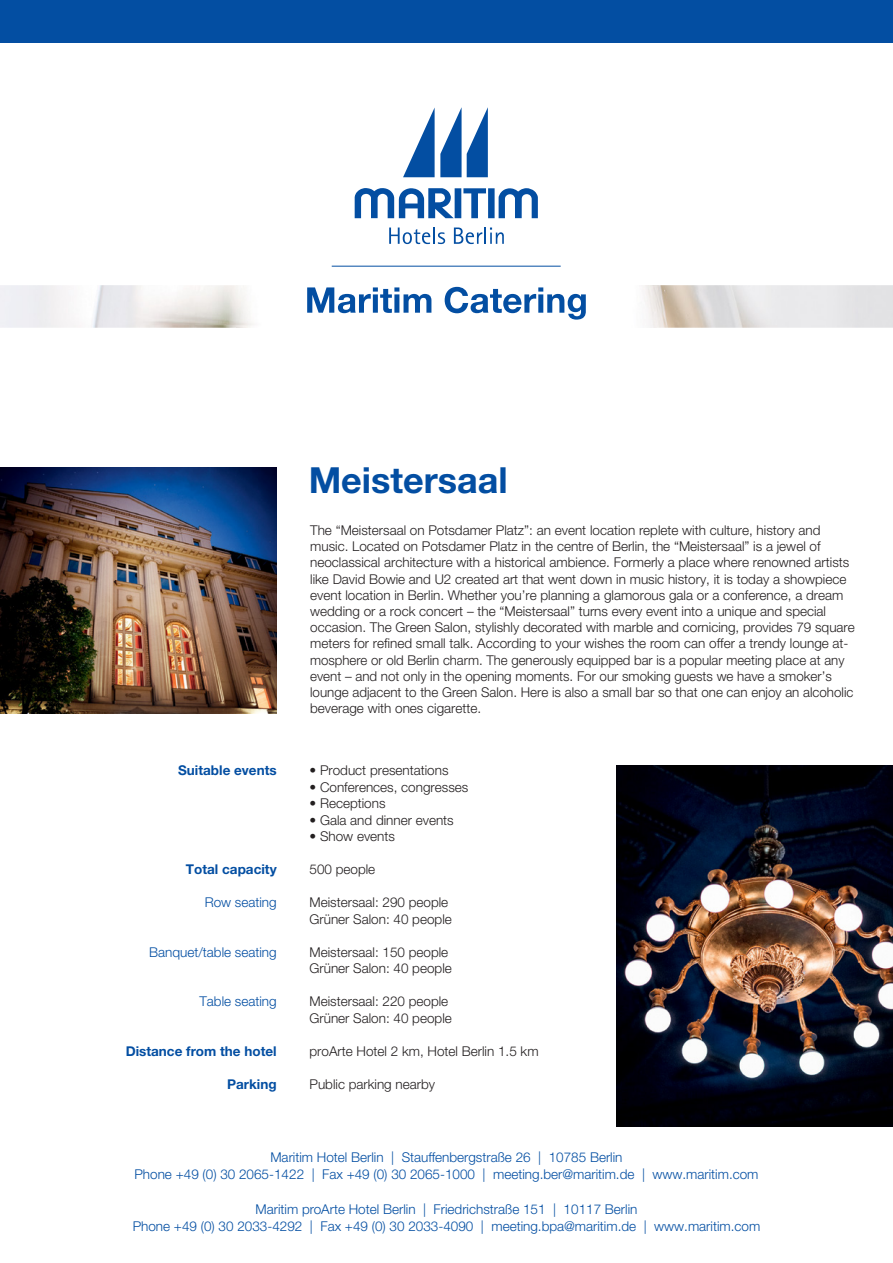
<style>
.page{position:relative;width:893px;height:1263px;background:#fff}
.page>*{position:absolute;margin:0;border:0;box-sizing:border-box;transform-origin:0 0}
.t1{font:700 36px "Helvetica Neue LT Pro";color:#034ea2}
.t2{font:300 13.5px/16.2px "Helvetica Neue LT Pro";color:#231f20}
.t3{font:300 13.5px/16.5px "Helvetica Neue LT Pro";color:#034ea2;text-align:center}
.t4{font:700 13.5px "Helvetica Neue LT Pro";color:#034ea2}
</style>
<div class="page">
<img style="left:0;top:285px;width:893px;height:43px">
<div style="left:0;top:0;width:893px;height:43px;background:#034ea2"></div>
<img style="left:0;top:468px;width:277px;height:245px">
<img style="left:617px;top:765px;width:276px;height:362px">
<img style="left:236px;top:285px;width:421px;height:43px">
<hr style="left:332px;top:266px;width:229px;height:1px;background:#034ea2">
<svg style="left:307px;top:287px;width:124px;height:26px"></svg>
<svg style="left:445px;top:287px;width:141px;height:33px"></svg>
<svg style="left:403px;top:107px;width:85px;height:70px"></svg>
<svg style="left:355px;top:188px;width:183px;height:30px"></svg>
<svg style="left:389px;top:228px;width:56px;height:16px"></svg>
<svg style="left:454px;top:228px;width:50px;height:16px"></svg>
<h1 class="t1" style="left:309px;top:458px;width:201px">Meistersaal</h1>
<p class="t4" style="left:178px;top:762px;width:100px">Suitable events</p>
<p class="t4" style="left:186px;top:861px;width:92px">Total capacity</p>
<p class="t3" style="left:205px;top:894px;width:74px">Row seating</p>
<p class="t3" style="left:149px;top:943px;width:129px">Banquet/table seating</p>
<p class="t3" style="left:199px;top:993px;width:79px">Table seating</p>
<p class="t4" style="left:126px;top:1042px;width:152px">Distance from the hotel</p>
<p class="t4" style="left:227px;top:1075px;width:51px">Parking</p>
<p class="t2" style="left:310px;top:522px;width:546px">The “Meistersaal on Potsdamer Platz”: an event location replete with culture, history and music. Located on Potsdamer Platz in the centre of Berlin, the “Meistersaal” is a jewel of neoclassical architecture with a historical ambience. Formerly a place where renowned artists like David Bowie and U2 created art that went down in music history, it is today a showpiece event location in Berlin. Whether you’re planning a glamorous gala or a conference, a dream wedding or a rock concert – the “Meistersaal” turns every event into a unique and special occasion. The Green Salon, stylishly decorated with marble and cornicing, provides 79 square meters for refined small talk. According to your wishes the room can offer a trendy lounge at&shy;mosphere or old Berlin charm. The generously equipped bar is a popular meeting place at any event – and not only in the opening moments. For our smoking guests we have a smoker’s lounge adjacent to the Green Salon. Here is also a small bar so that one can enjoy an alcoholic beverage with ones cigarette.</p>
<p class="t2" style="left:309px;top:762px;width:141px">• Product presentations</p>
<p class="t2" style="left:309px;top:778px;width:160px">• Conferences, congresses</p>
<p class="t2" style="left:309px;top:795px;width:78px">• Receptions</p>
<p class="t2" style="left:309px;top:811px;width:146px">• Gala and dinner events</p>
<p class="t2" style="left:309px;top:828px;width:87px">• Show events</p>
<p class="t2" style="left:309px;top:861px;width:67px">500 people</p>
<p class="t2" style="left:309px;top:894px;width:144px">Meistersaal: 290 people<br>Grüner Salon: 40 people</p>
<p class="t2" style="left:309px;top:943px;width:144px">Meistersaal: 150 people<br>Grüner Salon: 40 people</p>
<p class="t2" style="left:309px;top:993px;width:144px">Meistersaal: 220 people<br>Grüner Salon: 40 people</p>
<p class="t2" style="left:309px;top:1042px;width:231px">proArte Hotel 2 km, Hotel Berlin 1.5 km</p>
<p class="t2" style="left:309px;top:1075px;width:127px">Public parking nearby</p>
<p class="t3" style="left:134px;top:1149px;width:626px">Maritim Hotel Berlin | Stauffenbergstraße 26 | 10785 Berlin<br>Phone +49 (0) 30 2065-1422 | Fax +49 (0) 30 2065-1000 | meeting.ber@maritim.de | www.maritim.com</p>
<p class="t3" style="left:133px;top:1201px;width:629px">Maritim proArte Hotel Berlin | Friedrichstraße 151 | 10117 Berlin<br>Phone +49 (0) 30 2033-4292 | Fax +49 (0) 30 2033-4090 | meeting.bpa@maritim.de | www.maritim.com</p>
</div>
